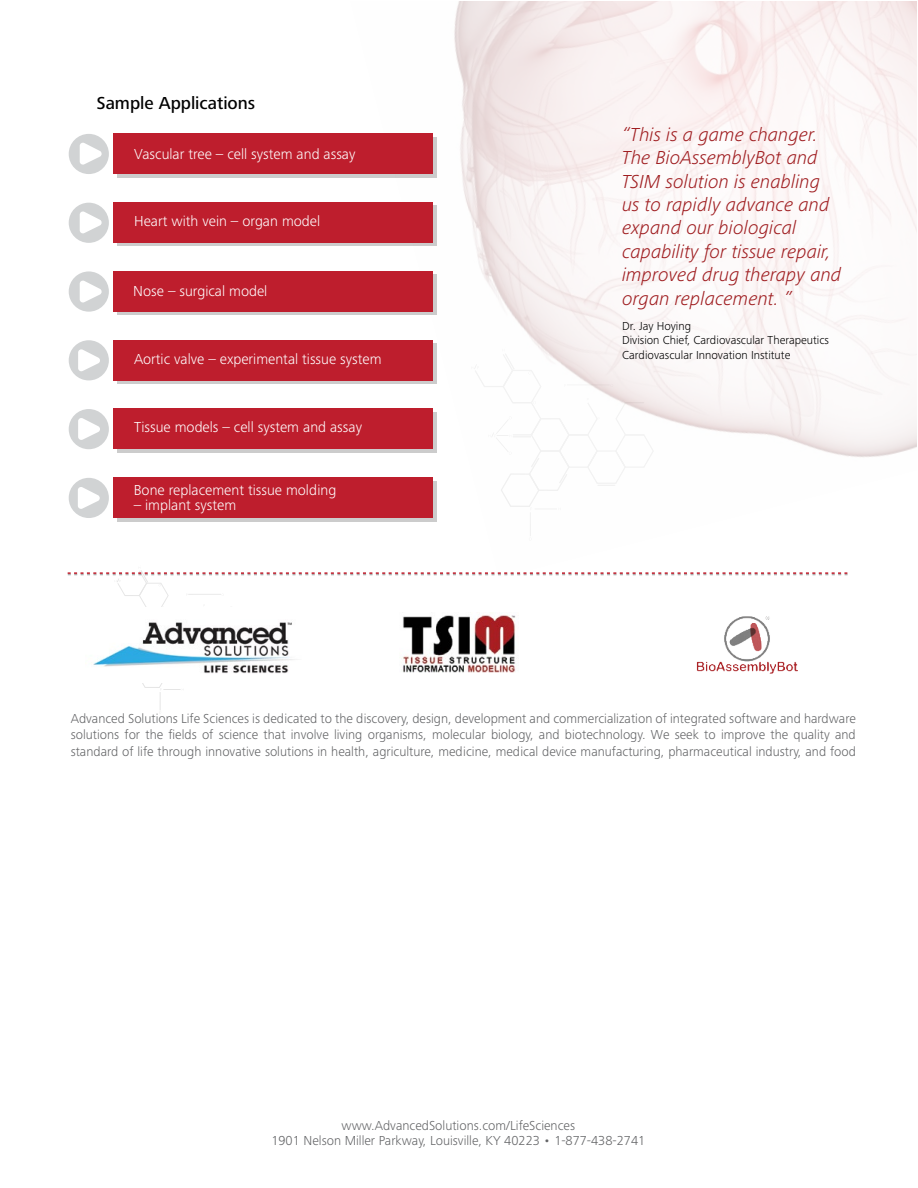
<style>
.page{position:relative;width:918px;height:1188px;background:#fff}
.page>*{position:absolute;margin:0;border:0;box-sizing:border-box;transform-origin:0 0}
.t1{font:italic 300 19.5px/23.4px "Frutiger Next Pro";color:#9f1d20}
.t2{font:500 18px "Frutiger Next Pro";color:#000}
.t3{font:300 15px "Frutiger Next Pro";color:#fff}
.t4{font:300 13.5px/16.2px "Frutiger Next Pro";color:#636466;text-align:center}
.t5{font:300 12px/14.4px "Frutiger Next Pro";color:#000}
</style>
<div class="page">
<img style="left:275px;top:2px;width:642px;height:534px">
<svg style="left:68px;top:570px;width:780px;height:140px"></svg>
<img style="left:85px;top:607px;width:218px;height:76px">
<div style="left:118px;top:137px;width:319px;height:40px;background:#ccc"></div>
<div style="left:113px;top:134px;width:319px;height:40px;background:#be1e2d"></div>
<div style="left:69px;top:134px;width:40px;height:40px;background:#d1d3d4;border-radius:50%"></div>
<svg style="left:80px;top:142px;width:22px;height:23px"></svg>
<div style="left:118px;top:206px;width:319px;height:40px;background:#ccc"></div>
<div style="left:113px;top:202px;width:319px;height:41px;background:#be1e2d"></div>
<div style="left:69px;top:203px;width:40px;height:40px;background:#d1d3d4;border-radius:50%"></div>
<svg style="left:80px;top:211px;width:22px;height:23px"></svg>
<svg style="left:118px;top:275px;width:319px;height:40px"></svg>
<div style="left:113px;top:271px;width:319px;height:40px;background:#be1e2d"></div>
<div style="left:69px;top:271px;width:40px;height:41px;background:#d1d3d4;border-radius:50%"></div>
<svg style="left:80px;top:280px;width:22px;height:23px"></svg>
<svg style="left:118px;top:343px;width:319px;height:41px"></svg>
<div style="left:113px;top:340px;width:319px;height:40px;background:#be1e2d"></div>
<div style="left:69px;top:340px;width:40px;height:40px;background:#d1d3d4;border-radius:50%"></div>
<svg style="left:78px;top:349px;width:22px;height:23px"></svg>
<div style="left:118px;top:412px;width:319px;height:40px;background:#ccc"></div>
<div style="left:113px;top:409px;width:319px;height:40px;background:#be1e2d"></div>
<div style="left:69px;top:409px;width:40px;height:40px;background:#d1d3d4;border-radius:50%"></div>
<svg style="left:78px;top:418px;width:22px;height:22px"></svg>
<div style="left:118px;top:481px;width:319px;height:40px;background:#ccc"></div>
<div style="left:113px;top:478px;width:319px;height:40px;background:#be1e2d"></div>
<div style="left:69px;top:478px;width:40px;height:40px;background:#d1d3d4;border-radius:50%"></div>
<svg style="left:78px;top:487px;width:22px;height:22px"></svg>
<p class="t2" style="left:96px;top:93px;width:160px">Sample Applications</p>
<p class="t3" style="left:134px;top:145px;width:223px">Vascular tree – cell system and assay</p>
<p class="t3" style="left:134px;top:213px;width:187px">Heart with vein – organ model</p>
<p class="t3" style="left:133px;top:283px;width:136px">Nose – surgical model</p>
<p class="t3" style="left:134px;top:350px;width:249px">Aortic valve – experimental tissue system</p>
<p class="t3" style="left:134px;top:418px;width:230px">Tissue models – cell system and assay</p>
<p class="t3" style="left:134px;top:482px;width:204px">Bone replacement tissue molding</p>
<p class="t3" style="left:134px;top:497px;width:104px">– implant system</p>
<p class="t1" style="left:622px;top:123px;width:221px">“This is a game changer.<br>The BioAssemblyBot and<br>TSIM solution is enabling us to rapidly advance and expand our biological capability for tissue repair, improved drug therapy and organ replacement. ”</p>
<p class="t5" style="left:622px;top:319px;width:208px">Dr. Jay Hoying<br>Division Chief, Cardiovascular Therapeutics<br>Cardiovascular Innovation Institute</p>
<p class="t4" style="left:71px;top:711px;width:787px;text-align:justify">Advanced Solutions Life Sciences is dedicated to the discovery, design, development and commercialization of integrated software and hardware solutions for the fields of science that involve living organisms, molecular biology, and biotechnology. We seek to improve the quality and standard of life through innovative solutions in health, agriculture, medicine, medical device manufacturing, pharmaceutical industry, and food</p>
<p class="t4" style="left:271px;top:1118px;width:376px;line-height:15px">www.AdvancedSolutions.com/LifeSciences<br>1901 Nelson Miller Parkway, Louisville, KY 40223 • 1-877-438-2741</p>
</div>
